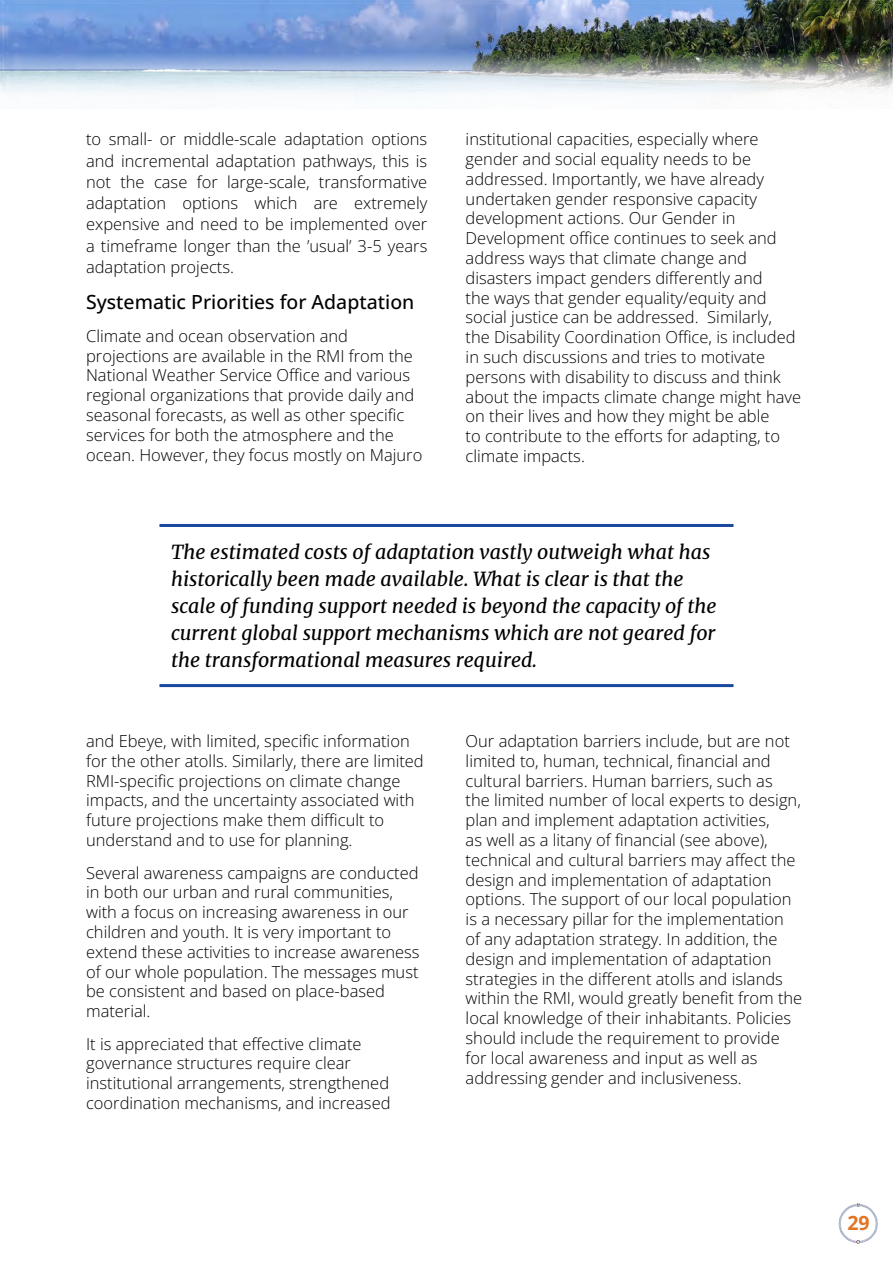
<style>
.page{position:relative;width:893px;height:1263px;background:#fff}
.page>*{position:absolute;margin:0;border:0;box-sizing:border-box;transform-origin:0 0}
.t1{font:italic 19.5px/27px "Merriweather";color:#000}
.t2{font:500 19.5px "Open Sans";color:#000}
.t3{font:700 19.5px "Open Sans";color:#e17427}
.t4{font:300 16.5px/19.8px "Open Sans";color:#000}
</style>
<div class="page">
<img style="left:0;top:0;width:893px;height:95px">
<svg style="left:839px;top:1203px;width:39px;height:41px"></svg>
<hr style="left:159px;top:524px;width:574px;height:3px;background:#1a489d">
<hr style="left:159px;top:684px;width:574px;height:3px;background:#1a489d">
<p class="t4" style="left:86px;top:128px;width:343px;line-height:21.3px;text-align:justify">to small- or middle-scale adaptation options and incremental adaptation pathways, this is not the case for large-scale, transformative adaptation options which are extremely expensive and need to be implemented over a timeframe longer than the ’usual’ 3-5 years adaptation projects.</p>
<p class="t2" style="left:86px;top:289px;width:330px">Systematic Priorities for Adaptation</p>
<p class="t4" style="left:86px;top:325px;width:338px">Climate and ocean observation and projections are available in the RMI from the National Weather Service Office and various regional organizations that provide daily and seasonal forecasts, as well as other specific services for both the atmosphere and the ocean. However, they focus mostly on Majuro</p>
<p class="t4" style="left:466px;top:129px;width:337px">institutional capacities, especially where gender and social equality needs to be addressed. Importantly, we have already undertaken gender responsive capacity development actions. Our Gender in Development office continues to seek and address ways that climate change and disasters impact genders differently and<br>the ways that gender equality/equity and social justice can be addressed. Similarly,<br>the Disability Coordination Office, is included in such discussions and tries to motivate persons with disability to discuss and think about the impacts climate change might have on their lives and how they might be able<br>to contribute to the efforts for adapting, to climate impacts.</p>
<p class="t1" style="left:171px;top:537px;width:547px">The estimated costs of adaptation vastly outweigh what has historically been made available. What is clear is that the scale of funding support needed is beyond the capacity of the current global support mechanisms which are not geared for the transformational measures required.</p>
<p class="t4" style="left:86px;top:731px;width:339px">and Ebeye, with limited, specific information for the other atolls. Similarly, there are limited RMI-specific projections on climate change impacts, and the uncertainty associated with future projections make them difficult to understand and to use for planning.</p>
<p class="t4" style="left:86px;top:862px;width:335px">Several awareness campaigns are conducted in both our urban and rural communities, with a focus on increasing awareness in our children and youth. It is very important to extend these activities to increase awareness of our whole population. The messages must be consistent and based on place-based material.</p>
<p class="t4" style="left:86px;top:1033px;width:306px">It is appreciated that effective climate governance structures require clear institutional arrangements, strengthened coordination mechanisms, and increased</p>
<p class="t4" style="left:466px;top:731px;width:338px">Our adaptation barriers include, but are not limited to, human, technical, financial and cultural barriers. Human barriers, such as<br>the limited number of local experts to design, plan and implement adaptation activities,<br>as well as a litany of financial (see above), technical and cultural barriers may affect the design and implementation of adaptation options. The support of our local population is a necessary pillar for the implementation of any adaptation strategy. In addition, the design and implementation of adaptation strategies in the different atolls and islands within the RMI, would greatly benefit from the local knowledge of their inhabitants. Policies should include the requirement to provide for local awareness and input as well as addressing gender and inclusiveness.</p>
<p class="t3" style="left:847px;top:1209px;width:24px">29</p>
</div>
